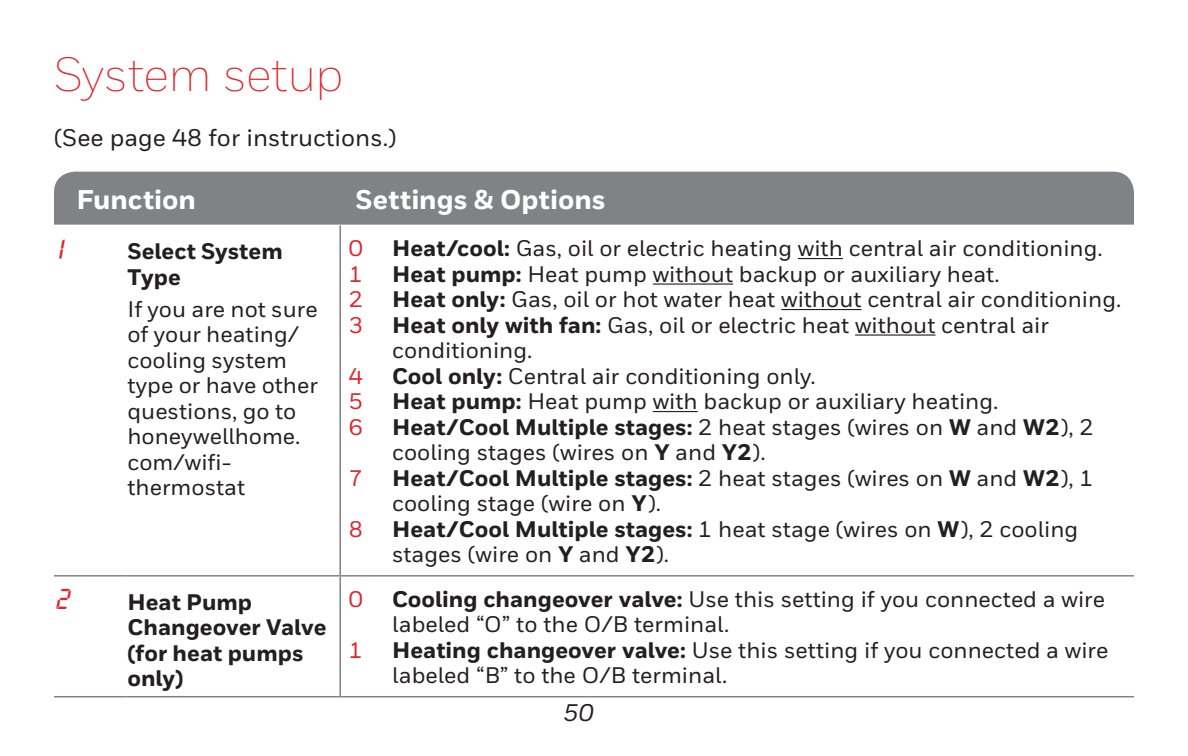
<style>
.page{position:relative;width:1188px;height:756px;background:#fff}
.page>*{position:absolute;margin:0;border:0;box-sizing:border-box;transform-origin:0 0}
.t1{font:300 48px "Honeywell Sans";letter-spacing:-.015em;color:#dc272d}
.t2{font:30px "LCD Hwell";color:#dc272d}
.t3{font:800 27px "Honeywell Sans";color:#fff}
.t4{font:500 24px "Honeywell Sans";color:#231f20}
.t5{font:italic 500 24px "Honeywell Sans";color:#231f20}
.t6{font:500 22.5px/25.5px "Honeywell Sans";color:#231f20}
.t7{font:800 22.5px/25.5px "Honeywell Sans";color:#231f20}
.t8{font:500 22.5px "Honeywell Sans";color:#dc272d}
.s1{font-weight:800}
</style>
<div class="page">
<hr style="left:54px;top:575px;width:72px;height:2px;background:#808285">
<hr style="left:54px;top:696px;width:72px;height:1px;background:#808285">
<hr style="left:339px;top:225px;width:2px;height:350px;background:#808285">
<hr style="left:126px;top:575px;width:214px;height:2px;background:#808285">
<hr style="left:340px;top:575px;width:794px;height:2px;background:#808285">
<hr style="left:339px;top:577px;width:2px;height:119px;background:#808285">
<hr style="left:126px;top:696px;width:214px;height:1px;background:#808285">
<hr style="left:340px;top:696px;width:794px;height:1px;background:#808285">
<div style="left:54px;top:172px;width:1080px;height:53px;background:#808285"></div>
<hr style="left:798px;top:258px;width:45px;height:1px;background:#231f20">
<hr style="left:653px;top:283px;width:80px;height:2px;background:#231f20">
<hr style="left:781px;top:309px;width:81px;height:1px;background:#231f20">
<hr style="left:855px;top:334px;width:81px;height:2px;background:#231f20">
<hr style="left:653px;top:411px;width:45px;height:1px;background:#231f20">
<h1 class="t1" style="left:54px;top:46px;width:291px">System setup</h1>
<p class="t4" style="left:54px;top:123px;width:344px">(See page 48 for instructions.)</p>
<p class="t3" style="left:76px;top:183px;width:121px">Function</p>
<p class="t3" style="left:355px;top:183px;width:252px">Settings &amp; Options</p>
<h2 class="t2" style="left:55px;top:235px;width:10px">1</h2>
<p class="t7" style="left:127px;top:240px;width:157px">Select System<br>Type</p>
<p class="t6" style="left:127px;top:297px;width:192px">If you are not sure of your heating/ cooling system type or have other questions, go to honeywellhome. com/wifi&shy;thermostat</p>
<p class="t8" style="left:349px;top:235px;width:16px">0</p>
<p class="t6" style="left:392px;top:236px;width:712px"><span class="s1">Heat/cool:</span> Gas, oil or electric heating with central air conditioning.</p>
<p class="t8" style="left:349px;top:260px;width:16px">1</p>
<p class="t6" style="left:392px;top:262px;width:609px"><span class="s1">Heat pump:</span> Heat pump without backup or auxiliary heat.</p>
<p class="t8" style="left:349px;top:286px;width:16px">2</p>
<p class="t6" style="left:392px;top:287px;width:731px"><span class="s1">Heat only:</span> Gas, oil or hot water heat without central air conditioning.</p>
<p class="t8" style="left:349px;top:311px;width:16px">3</p>
<p class="t6" style="left:392px;top:313px;width:659px"><span class="s1">Heat only with fan:</span> Gas, oil or electric heat without central air conditioning.</p>
<p class="t8" style="left:349px;top:362px;width:16px">4</p>
<p class="t6" style="left:392px;top:364px;width:425px"><span class="s1">Cool only:</span> Central air conditioning only.</p>
<p class="t8" style="left:349px;top:388px;width:16px">5</p>
<p class="t6" style="left:392px;top:389px;width:608px"><span class="s1">Heat pump:</span> Heat pump with backup or auxiliary heating.</p>
<p class="t8" style="left:349px;top:413px;width:16px">6</p>
<p class="t6" style="left:392px;top:415px;width:703px"><span class="s1">Heat/Cool Multiple stages:</span> 2 heat stages (wires on <span class="s1">W</span> and <span class="s1">W2</span>), 2 cooling stages (wires on <span class="s1">Y</span> and <span class="s1">Y2</span>).</p>
<p class="t8" style="left:349px;top:464px;width:16px">7</p>
<p class="t6" style="left:392px;top:466px;width:703px"><span class="s1">Heat/Cool Multiple stages:</span> 2 heat stages (wires on <span class="s1">W</span> and <span class="s1">W2</span>), 1 cooling stage (wire on <span class="s1">Y</span>).</p>
<p class="t8" style="left:349px;top:515px;width:16px">8</p>
<p class="t6" style="left:392px;top:517px;width:688px"><span class="s1">Heat/Cool Multiple stages:</span> 1 heat stage (wires on <span class="s1">W</span>), 2 cooling stages (wire on <span class="s1">Y</span> and <span class="s1">Y2</span>).</p>
<h2 class="t2" style="left:55px;top:585px;width:16px">2</h2>
<p class="t7" style="left:127px;top:590px;width:201px">Heat Pump<br>Changeover Valve (for heat pumps only)</p>
<p class="t8" style="left:349px;top:585px;width:16px">0</p>
<p class="t6" style="left:392px;top:587px;width:715px"><span class="s1">Cooling changeover valve:</span> Use this setting if you connected a wire labeled “O” to the O/B terminal.</p>
<p class="t8" style="left:349px;top:636px;width:16px">1</p>
<p class="t6" style="left:392px;top:638px;width:718px"><span class="s1">Heating changeover valve:</span> Use this setting if you connected a wire labeled “B” to the O/B terminal.</p>
<p class="t5" style="left:564px;top:698px;width:31px">50</p>
</div>
